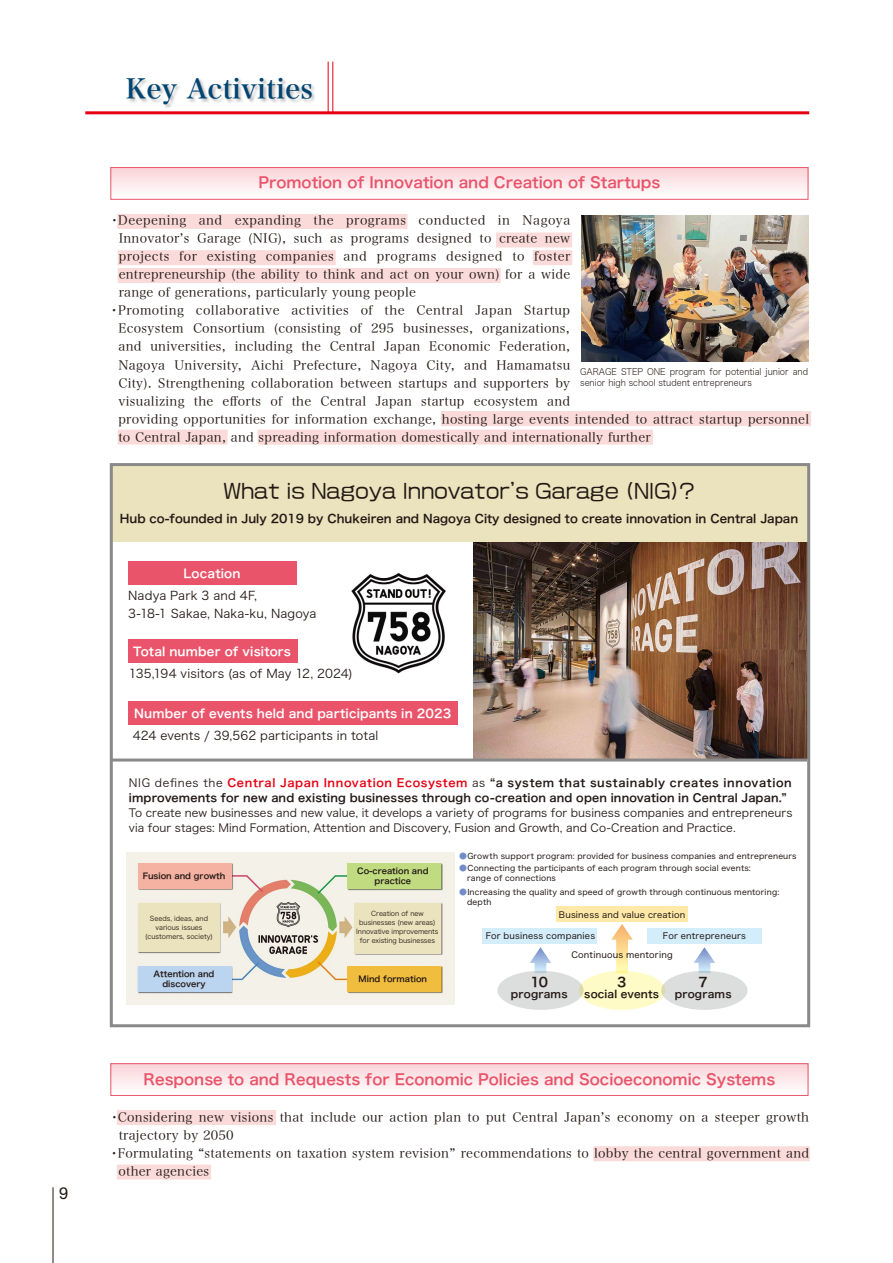
<style>
.page{position:relative;width:893px;height:1263px;background:#fff}
.page>*{position:absolute;margin:0;border:0;box-sizing:border-box;transform-origin:0 0}
.t1{font:27px "Hira Min Pro W6";color:#004471}
.t2{font:19.5px "VDL Logo G Regular";color:#221815}
.t3{font:16.5px "Helvetica Neue";color:#221815}
.t4{font:15px "Hiragino Sans W6";color:#e9546b}
.t5{font:12.9px "Hiragino Sans W6";color:#221815}
.t6{font:12.75px "Hira Min Pro W3";letter-spacing:.02em;color:#221815}
.t7{font:12.75px "Hira Min Pro W3";letter-spacing:.04em;color:#221815}
.t8{font:12px/18px "Hira Kaku Pro W3";letter-spacing:.01em;color:#221815}
.t9{font:12px "Hira Kaku Pro W6";letter-spacing:.015em;color:#fff}
.t10{font:11.7px "Hira Kaku Pro W6";color:#221815}
.t11{font:11.25px/15px "Hiragino Sans W3";letter-spacing:.005em;color:#221815}
.t12{font:11.25px/15px "Hiragino Sans W6";letter-spacing:.015em;color:#221815}
.t13{font:10.5px "Hiragino Sans W6";letter-spacing:.02em;color:#221815}
.t14{font:9px/10.8px "Hiragino Sans W2";color:#221815;scale:.95 1}
.t15{font:8.7px "Hiragino Sans W4";letter-spacing:.025em;color:#221815}
.t16{font:8.25px/9.9px "Hiragino Sans W6";color:#221815;text-align:center}
.t17{font:7.95px/10.5px "Hiragino Sans W4";letter-spacing:.025em;color:#221815}
.t18{font:6.75px/9px "Hiragino Sans W3";letter-spacing:-.01em;color:#221815;text-align:center}
.s1{font-family:"Hiragino Sans W3"}
.s2{color:#e60012}
.s3{color:#718cc7}
</style>
<div class="page">
<hr style="left:328px;top:62px;width:1px;height:51px;background:#e60012">
<hr style="left:332px;top:62px;width:1px;height:51px;background:#e60012">
<hr style="left:85px;top:111px;width:724px;height:3px;background:#e60012">
<div style="left:117px;top:214px;width:290px;height:15px;background:#fadbda"></div>
<div style="left:496px;top:232px;width:76px;height:15px;background:#fadbda"></div>
<div style="left:118px;top:250px;width:218px;height:15px;background:#fadbda"></div>
<div style="left:118px;top:430px;width:110px;height:15px;background:#fadbda"></div>
<div style="left:258px;top:430px;width:395px;height:15px;background:#fadbda"></div>
<div style="left:118px;top:268px;width:383px;height:15px;background:#fadbda"></div>
<div style="left:441px;top:411px;width:370px;height:15px;background:#fadbda"></div>
<div style="left:533px;top:250px;width:39px;height:15px;background:#fadbda"></div>
<img style="left:124px;top:79px;width:196px;height:36px">
<hr style="left:53px;top:1187px;width:1px;height:76px;background:#221815">
<svg style="left:113px;top:169px;width:693px;height:22px"></svg>
<div style="left:111px;top:167px;width:697px;height:33px;border:1px solid #e9546b"></div>
<div style="left:117px;top:1110px;width:159px;height:15px;background:#fadbda"></div>
<div style="left:117px;top:1164px;width:94px;height:15px;background:#fadbda"></div>
<div style="left:593px;top:1146px;width:217px;height:15px;background:#fadbda"></div>
<svg style="left:113px;top:1065px;width:693px;height:22px"></svg>
<div style="left:111px;top:1063px;width:697px;height:33px;border:1px solid #e9546b"></div>
<img style="left:581px;top:215px;width:228px;height:147px">
<img style="left:473px;top:542px;width:333px;height:216px">
<div style="left:111px;top:465px;width:698px;height:77px;background:#ebe3bd"></div>
<div style="left:110px;top:463px;width:700px;height:564px;border:3px solid #898989"></div>
<div style="left:128px;top:562px;width:169px;height:23px;background:#e9546b"></div>
<div style="left:128px;top:701px;width:330px;height:23px;background:#e9546b"></div>
<hr style="left:111px;top:758px;width:696px;height:3px;background:#898989">
<div style="left:483px;top:928px;width:114px;height:16px;background:#d3edfb"></div>
<div style="left:647px;top:928px;width:115px;height:16px;background:#d3edfb"></div>
<div style="left:497px;top:971px;width:87px;height:39px;background:#dcdddd;border-radius:50%"></div>
<svg style="left:530px;top:947px;width:21px;height:26px"></svg>
<div style="left:661px;top:971px;width:86px;height:39px;background:#dcdddd;border-radius:50%"></div>
<svg style="left:694px;top:947px;width:21px;height:26px"></svg>
<div style="left:579px;top:971px;width:86px;height:39px;background:#fffbc7;border-radius:50%"></div>
<svg style="left:611px;top:924px;width:22px;height:49px"></svg>
<div style="left:556px;top:906px;width:131px;height:16px;background:#ffe9a9"></div>
<img style="left:351px;top:573px;width:95px;height:101px">
<div style="left:128px;top:639px;width:169px;height:24px;background:#e9546b"></div>
<img style="left:127px;top:852px;width:327px;height:152px">
<div style="left:138px;top:863px;width:94px;height:26px;background:#f5b1a2"></div>
<div style="left:347px;top:863px;width:94px;height:26px;background:#c1db81"></div>
<div style="left:347px;top:966px;width:94px;height:25px;background:#f1bd3f"></div>
<div style="left:138px;top:966px;width:94px;height:25px;background:#bbd4ef"></div>
<div style="left:138px;top:903px;width:82px;height:48px;background:#ebe3bd"></div>
<div style="left:354px;top:903px;width:87px;height:50px;background:#ebe3bd"></div>
<p class="t3" style="left:59px;top:1183px;width:11px">9</p>
<h1 class="t1" style="left:126px;top:65px;width:189px">Key Activities</h1>
<p class="t4" style="left:258px;top:169px;width:404px">Promotion of Innovation and Creation of Startups</p>
<p class="t7" style="left:108px;top:210px;width:464px">・Deepening and expanding the programs conducted in Nagoya</p>
<p class="t6" style="left:119px;top:228px;width:453px">Innovatorʼs Garage (NIG), such as programs designed to create new</p>
<p class="t6" style="left:119px;top:246px;width:453px">projects for existing companies and programs designed to foster</p>
<p class="t6" style="left:119px;top:264px;width:453px">entrepreneurship (the ability to think and act on your own) for a wide</p>
<p class="t6" style="left:119px;top:282px;width:299px">range of generations, particularly young people</p>
<p class="t7" style="left:108px;top:300px;width:464px">・Promoting collaborative activities of the Central Japan Startup</p>
<p class="t6" style="left:119px;top:318px;width:453px">Ecosystem Consortium (consisting of 295 businesses, organizations,</p>
<p class="t6" style="left:119px;top:336px;width:453px">and universities, including the Central Japan Economic Federation,</p>
<p class="t6" style="left:119px;top:354px;width:453px">Nagoya University, Aichi Prefecture, Nagoya City, and Hamamatsu</p>
<p class="t6" style="left:119px;top:372px;width:453px">City). Strengthening collaboration between startups and supporters by</p>
<p class="t6" style="left:118px;top:390px;width:453px">visualizing the efforts of the Central Japan startup ecosystem and</p>
<p class="t6" style="left:118px;top:408px;width:692px">providing opportunities for information exchange, hosting large events intended to attract startup personnel</p>
<p class="t6" style="left:118px;top:426px;width:534px">to Central Japan, and spreading information domestically and internationally further</p>
<p class="t14" style="left:580px;top:366px;width:241px">GARAGE STEP ONE program for potential junior and senior high school student entrepreneurs</p>
<h2 class="t2" style="left:223px;top:477px;width:473px">What is Nagoya Innovator’s Garage (NIG)?</h2>
<p class="t10" style="left:120px;top:508px;width:680px">Hub co-founded in July 2019 by Chukeiren and Nagoya City designed to create innovation in Central Japan</p>
<p class="t9" style="left:184px;top:562px;width:58px">Location</p>
<p class="t8" style="left:128px;top:585px;width:190px">Nadya Park 3 and 4F,<br>3-18-1 Sakae, Naka-ku, Nagoya</p>
<p class="t9" style="left:133px;top:640px;width:159px">Total number of visitors</p>
<p class="t8" style="left:129px;top:663px;width:225px">135,194 visitors (as of May 12, 2024)</p>
<p class="t9" style="left:134px;top:702px;width:318px">Number of events held and participants in 2023</p>
<p class="t8" style="left:133px;top:725px;width:247px">424 events / 39,562 participants in total</p>
<p class="t12" style="left:129px;top:775px;width:664px"><span class="s1">NIG defines the</span> <span class="s2">Central Japan Innovation Ecosystem</span> <span class="s1">as</span> “a system that sustainably creates innovation improvements for new and existing businesses through co-creation and open innovation in Central Japan.”</p>
<p class="t11" style="left:129px;top:804px;width:665px">To create new businesses and new value, it develops a variety of programs for business companies and entrepreneurs via four stages: Mind Formation, Attention and Discovery, Fusion and Growth, and Co-Creation and Practice.</p>
<p class="t16" style="left:143px;top:871px;width:84px">Fusion and growth</p>
<p class="t16" style="left:357px;top:866px;width:73px">Co-creation and practice</p>
<p class="t18" style="left:145px;top:913px;width:69px">Seeds, ideas, and various issues (customers, society)</p>
<p class="t18" style="left:356px;top:909px;width:84px">Creation of new businesses (new areas)<br>Innovative improvements for existing businesses</p>
<p class="t16" style="left:154px;top:968px;width:62px">Attention and discovery</p>
<p class="t16" style="left:359px;top:974px;width:70px">Mind formation</p>
<p class="t17" style="left:459px;top:850px;width:339px"><span class="s3">●</span>Growth support program: provided for business companies and entrepreneurs</p>
<p class="t17" style="left:467px;top:862px;width:285px;text-indent:-8px"><span class="s3">●</span>Connecting the participants of each program through social events: range of connections</p>
<p class="t17" style="left:467px;top:886px;width:314px;text-indent:-8px"><span class="s3">●</span>Increasing the quality and speed of growth through continuous mentoring: depth</p>
<p class="t15" style="left:559px;top:906px;width:128px">Business and value creation</p>
<p class="t15" style="left:571px;top:947px;width:103px">Continuous mentoring</p>
<p class="t15" style="left:486px;top:928px;width:111px">For business companies</p>
<p class="t15" style="left:663px;top:928px;width:84px">For entrepreneurs</p>
<p class="t5" style="left:530px;top:970px;width:19px">10</p>
<p class="t13" style="left:511px;top:984px;width:58px">programs</p>
<p class="t5" style="left:617px;top:970px;width:11px">3</p>
<p class="t13" style="left:584px;top:984px;width:76px">social events</p>
<p class="t5" style="left:699px;top:970px;width:11px">7</p>
<p class="t13" style="left:675px;top:984px;width:58px">programs</p>
<p class="t4" style="left:144px;top:1065px;width:633px">Response to and Requests for Economic Policies and Socioeconomic Systems</p>
<p class="t6" style="left:108px;top:1106px;width:702px">・Considering new visions that include our action plan to put Central Japanʼs economy on a steeper growth</p>
<p class="t6" style="left:119px;top:1124px;width:117px">trajectory by 2050</p>
<p class="t6" style="left:108px;top:1142px;width:703px">・Formulating “statements on taxation system revision” recommendations to lobby the central government and</p>
<p class="t6" style="left:119px;top:1160px;width:92px">other agencies</p>
</div>
